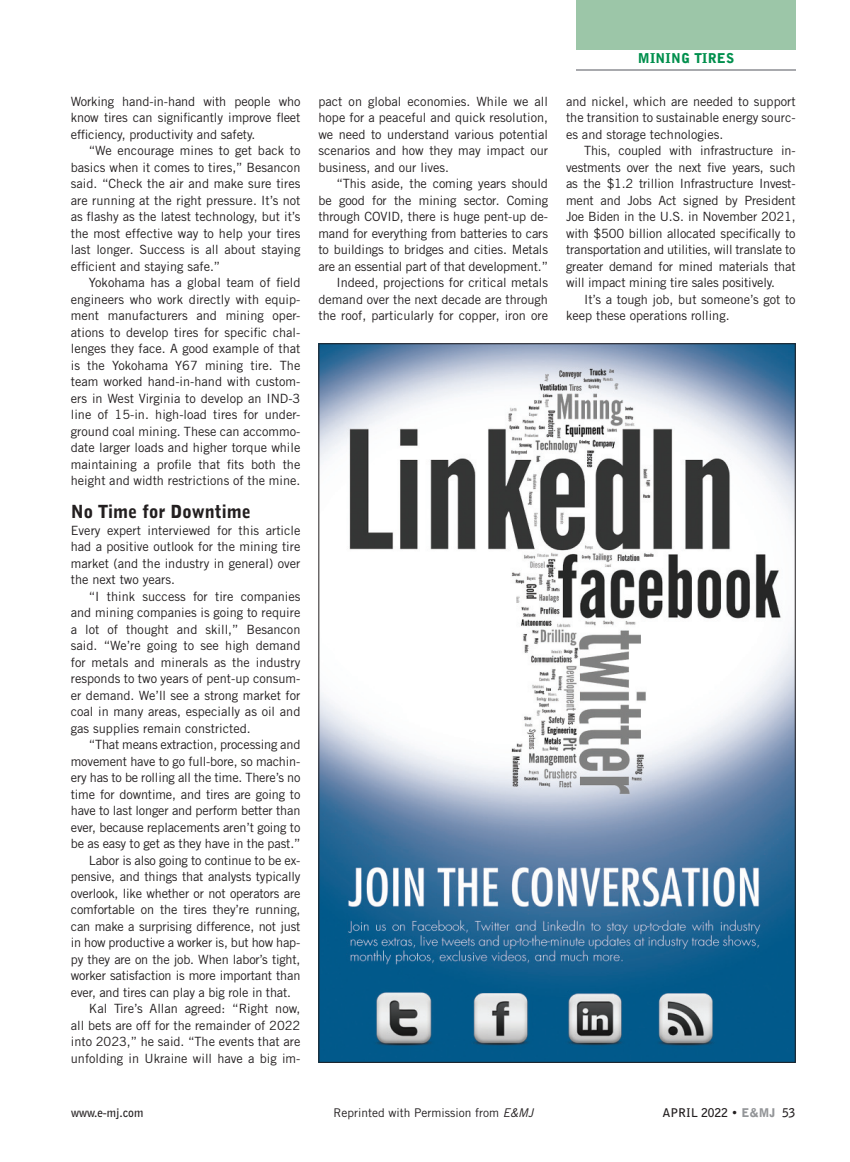
<style>
.page{position:relative;width:850px;height:1162px;background:#fff}
.page>*{position:absolute;margin:0;border:0;box-sizing:border-box;transform-origin:0 0}
.t1{font:900 18px "Bell Gothic BT";color:#231f20}
.t2{font:900 13.5px "Bell Gothic BT";letter-spacing:.02em;color:#008f4d}
.t3{font:12.75px/16.5px "Trade Gothic";letter-spacing:-.01em;color:#231f20;text-align:justify}
.t4{font:12px "Trade Gothic";color:#231f20}
.t5{font:700 12px "Bell Gothic BT";color:#231f20}
.s1{font-style:italic}
.s2{font-weight:900;color:#939598}
</style>
<div class="page">
<div style="left:577px;top:0;width:219px;height:50px;background:#9cc6a8"></div>
<hr style="left:577px;top:69px;width:219px;height:2px;background:#a8a9ad">
<img style="left:320px;top:345px;width:474px;height:716px">
<p class="t3" style="left:71px;top:94px;width:231px">Working hand-in-hand with people who know tires can significantly improve fleet efficiency, productivity and safety.</p>
<p class="t3" style="left:71px;top:144px;width:231px;text-indent:18px">“We encourage mines to get back to basics when it comes to tires,” Besancon said. “Check the air and make sure tires are running at the right pressure. It’s not as flashy as the latest technology, but it’s the most effective way to help your tires last longer. Success is all about staying efficient and staying safe.”</p>
<p class="t3" style="left:71px;top:276px;width:231px;text-indent:18px">Yokohama has a global team of field engineers who work directly with equip&shy;ment manufacturers and mining oper&shy;ations to develop tires for specific chal&shy;lenges they face. A good example of that is the Yokohama Y67 mining tire. The team worked hand-in-hand with custom&shy;ers in West Virginia to develop an IND-3 line of 15-in. high-load tires for under&shy;ground coal mining. These can accommo&shy;date larger loads and higher torque while maintaining a profile that fits both the height and width restrictions of the mine.</p>
<h1 class="t1" style="left:71px;top:503px;width:181px">No Time for Downtime</h1>
<p class="t3" style="left:71px;top:523px;width:231px">Every expert interviewed for this article had a positive outlook for the mining tire market (and the industry in general) over the next two years.</p>
<p class="t3" style="left:71px;top:589px;width:231px;text-indent:18px">“I think success for tire companies and mining companies is going to require a lot of thought and skill,” Besancon said. “We’re going to see high demand for metals and minerals as the industry responds to two years of pent-up consum&shy;er demand. We’ll see a strong market for coal in many areas, especially as oil and gas supplies remain constricted.</p>
<p class="t3" style="left:89px;top:738px;width:213px">“That means extraction, processing and</p>
<p class="t3" style="left:71px;top:754px;width:231px">movement have to go full-bore, so machin-</p>
<p class="t3" style="left:71px;top:771px;width:231px">ery has to be rolling all the time. There’s no</p>
<p class="t3" style="left:71px;top:787px;width:231px">time for downtime, and tires are going to</p>
<p class="t3" style="left:71px;top:804px;width:231px">have to last longer and perform better than</p>
<p class="t3" style="left:71px;top:820px;width:231px">ever, because replacements aren’t going to</p>
<p class="t3" style="left:71px;top:837px;width:231px">be as easy to get as they have in the past.”</p>
<p class="t3" style="left:89px;top:853px;width:213px">Labor is also going to continue to be ex-</p>
<p class="t3" style="left:71px;top:870px;width:231px">pensive, and things that analysts typically</p>
<p class="t3" style="left:71px;top:886px;width:231px">overlook, like whether or not operators are</p>
<p class="t3" style="left:71px;top:903px;width:231px">comfortable on the tires they’re running,</p>
<p class="t3" style="left:71px;top:919px;width:231px">can make a surprising difference, not just</p>
<p class="t3" style="left:71px;top:936px;width:231px">in how productive a worker is, but how hap-</p>
<p class="t3" style="left:71px;top:952px;width:231px">py they are on the job. When labor’s tight,</p>
<p class="t3" style="left:71px;top:969px;width:231px">worker satisfaction is more important than</p>
<p class="t3" style="left:71px;top:985px;width:222px">ever, and tires can play a big role in that.</p>
<p class="t3" style="left:89px;top:1002px;width:213px">Kal Tire’s Allan agreed: “Right now,</p>
<p class="t3" style="left:71px;top:1018px;width:231px">all bets are off for the remainder of 2022</p>
<p class="t3" style="left:71px;top:1035px;width:231px">into 2023,” he said. “The events that are</p>
<p class="t3" style="left:71px;top:1051px;width:231px">unfolding in Ukraine will have a big im-</p>
<p class="t3" style="left:318px;top:94px;width:231px">pact on global economies. While we all hope for a peaceful and quick resolution, we need to understand various potential scenarios and how they may impact our business, and our lives.</p>
<p class="t3" style="left:318px;top:177px;width:231px;text-align:right">“This aside, the coming years should<br>be good for the mining sector. Coming through COVID, there is huge pent-up de&shy;mand for everything from batteries to cars to buildings to bridges and cities. Metals are an essential part of that development.” Indeed, projections for critical metals demand over the next decade are through the roof, particularly for copper, iron ore</p>
<p class="t2" style="left:638px;top:51px;width:98px">MINING TIRES</p>
<p class="t3" style="left:566px;top:94px;width:231px">and nickel, which are needed to support the transition to sustainable energy sourc&shy;es and storage technologies.</p>
<p class="t3" style="left:566px;top:144px;width:231px;text-indent:18px">This, coupled with infrastructure in&shy;vestments over the next five years, such as the $1.2 trillion Infrastructure Invest&shy;ment and Jobs Act signed by President Joe Biden in the U.S. in November 2021, with $500 billion allocated specifically to transportation and utilities, will translate to greater demand for mined materials that will impact mining tire sales positively.</p>
<p class="t3" style="left:566px;top:292px;width:231px;text-indent:18px">It’s a tough job, but someone’s got to keep these operations rolling.</p>
<p class="t4" style="left:333px;top:1108px;width:201px">Reprinted with Permission from <span class="s1">E&amp;MJ</span></p>
<p class="t5" style="left:71px;top:1107px;width:74px">www.e-mj.com</p>
<p class="t5" style="left:663px;top:1107px;width:135px">APRIL 2022 • <span class="s2">E&amp;MJ</span> 53</p>
</div>
